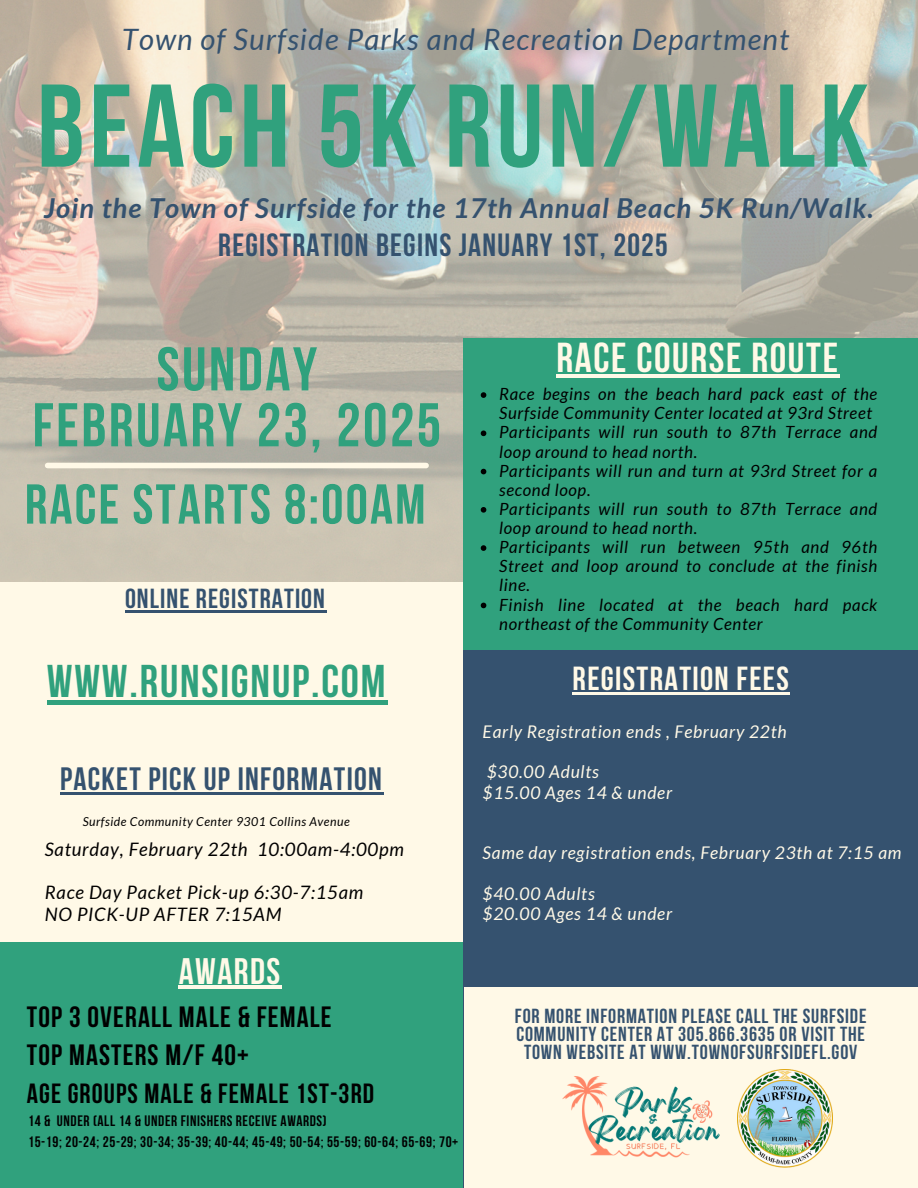
<style>
.page{position:relative;width:918px;height:1188px;background:#fff}
.page>*{position:absolute;margin:0;border:0;box-sizing:border-box;transform-origin:0 0}
.t1{font:700 117.3px "Bebas Neue";letter-spacing:.04em;color:#30a17d}
.t2{font:700 61.65px/55.9px "Bebas Neue";letter-spacing:.04em;color:#30a17d;text-align:center}
.t3{font:700 56.1px "Bebas Neue";letter-spacing:.04em;color:#30a17d}
.t4{font:700 45.75px "Bebas Neue";letter-spacing:.04em;color:#30a17d}
.t5{font:700 41.7px "Bebas Neue";letter-spacing:.04em;color:#fff9e7}
.t6{font:700 36.75px "Bebas Neue";letter-spacing:.04em;color:#fff9e7}
.t7{font:700 33.3px "Bebas Neue";letter-spacing:.04em;color:#fff9e7}
.t8{font:700 32.25px "Bebas Neue";letter-spacing:.04em;color:#35526f}
.t9{font:700 31.95px "Bebas Neue";letter-spacing:.04em;color:#35526f}
.t10{font:italic 29.4px "Lato";letter-spacing:.04em;color:#35526f}
.t11{font:700 29.25px "Bebas Neue";letter-spacing:.04em;color:#000}
.t12{font:700 27.6px "Bebas Neue";letter-spacing:.04em;color:#000}
.t13{font:italic 700 27.45px "Lato";letter-spacing:.04em;color:#35526f}
.t14{font:700 27.45px "Bebas Neue";letter-spacing:.04em;color:#35526f}
.t15{font:700 20.25px/18.5px "Bebas Neue";letter-spacing:.04em;color:#35526f;text-align:center}
.t16{font:italic 18.6px "Lato";letter-spacing:.04em;color:#000}
.t17{font:italic 17.4px "Lato";letter-spacing:.04em;color:#fff9e7}
.t18{font:italic 16.8px/19.2px "Lato";letter-spacing:.04em;color:#000}
.t19{font:700 15.15px "Bebas Neue";letter-spacing:.04em;color:#000}
.t20{font:italic 12.3px "Lato";letter-spacing:.04em;color:#000}
</style>
<div class="page">
<img style="left:0;top:0;width:918px;height:582px">
<div style="left:0;top:582px;width:605px;height:359px;background:#fff9e7"></div>
<div style="left:0;top:942px;width:465px;height:246px;background:#30a17d"></div>
<div style="left:464px;top:650px;width:454px;height:538px;background:#35526f"></div>
<div style="left:464px;top:987px;width:454px;height:201px;background:#fff9e7"></div>
<img style="left:737px;top:1069px;width:96px;height:98px">
<div style="left:464px;top:338px;width:454px;height:312px;background:#30a17d"></div>
<div style="left:48px;top:463px;width:378px;height:5px;background:#fff9e7"></div>
<img style="left:563px;top:1076px;width:156px;height:82px">
<div style="left:47px;top:700px;width:340px;height:5px;background:#30a17d"></div>
<hr style="left:125px;top:610px;width:201px;height:2px;background:#35526f">
<svg style="left:481px;top:392px;width:5px;height:6px"></svg>
<svg style="left:481px;top:431px;width:5px;height:5px"></svg>
<svg style="left:481px;top:469px;width:5px;height:5px"></svg>
<svg style="left:481px;top:507px;width:5px;height:6px"></svg>
<svg style="left:481px;top:545px;width:5px;height:6px"></svg>
<svg style="left:481px;top:603px;width:5px;height:5px"></svg>
<hr style="left:60px;top:792px;width:323px;height:3px;background:#35526f">
<hr style="left:556px;top:375px;width:284px;height:3px;background:#fff9e7">
<hr style="left:179px;top:986px;width:103px;height:3px;background:#fff9e7">
<hr style="left:573px;top:692px;width:217px;height:3px;background:#fff9e7">
<h5 class="t10" style="left:122px;top:21px;width:669px">Town of Surfside Parks and Recreation Department</h5>
<p class="t1" style="left:37px;top:79px;width:833px">BEACH 5K RUN/WALK</p>
<h1 class="t13" style="left:44px;top:191px;width:831px">Join the Town of Surfside for the 17th Annual Beach 5K Run/Walk.</h1>
<p class="t9" style="left:218px;top:232px;width:451px">REGISTRATION BEGINS JANUARY 1ST, 2025</p>
<p class="t2" style="left:33px;top:347px;width:410px">SUNDAY<br>FEBRUARY 23, 2025</p>
<h6 class="t3" style="left:25px;top:482px;width:402px">RACE STARTS 8:00AM</h6>
<p class="t14" style="left:125px;top:587px;width:202px">ONLINE REGISTRATION</p>
<p class="t4" style="left:47px;top:663px;width:340px">WWW.RUNSIGNUP.COM</p>
<p class="t8" style="left:60px;top:766px;width:323px">PACKET PICK UP INFORMATION</p>
<p class="t20" style="left:83px;top:814px;width:269px">Surfside Community Center 9301 Collins Avenue</p>
<p class="t16" style="left:45px;top:838px;width:361px">Saturday, February 22th 10:00am-4:00pm</p>
<h2 class="t16" style="left:45px;top:881px;width:320px">Race Day Packet Pick-up 6:30-7:15am</h2>
<h3 class="t16" style="left:45px;top:902px;width:238px">NO PICK-UP AFTER 7:15AM</h3>
<p class="t6" style="left:179px;top:956px;width:103px">AWARDS</p>
<p class="t11" style="left:27px;top:1005px;width:306px">TOP 3 OVERALL MALE &amp; FEMALE</p>
<p class="t11" style="left:27px;top:1043px;width:223px">TOP MASTERS M/F 40+</p>
<p class="t12" style="left:27px;top:1082px;width:349px">AGE GROUPS MALE &amp; FEMALE 1ST-3RD</p>
<p class="t19" style="left:28px;top:1115px;width:300px">14 &amp; UNDER (ALL 14 &amp; UNDER FINISHERS RECEIVE AWARDS)</p>
<p class="t19" style="left:28px;top:1135px;width:432px">15-19; 20-24; 25-29; 30-34; 35-39; 40-44; 45-49; 50-54; 55-59; 60-64; 65-69; 70+</p>
<p class="t5" style="left:556px;top:341px;width:283px">RACE COURSE ROUTE</p>
<p class="t18" style="left:499px;top:384px;width:380px">Race begins on the beach hard pack east of the<br>Surfside Community Center located at 93rd Street</p>
<p class="t18" style="left:499px;top:422px;width:380px">Participants will run south to 87th Terrace and loop around to head north.</p>
<p class="t18" style="left:499px;top:461px;width:380px">Participants will run and turn at 93rd Street for a second loop.</p>
<h3 class="t18" style="left:499px;top:499px;width:380px">Participants will run south to 87th Terrace and loop around to head north.</h3>
<h5 class="t18" style="left:499px;top:537px;width:380px;text-align:justify">Participants will run between 95th and 96th Street and loop around to conclude at the finish line.</h5>
<p class="t18" style="left:499px;top:594px;width:380px">Finish line located at the beach hard pack northeast of the Community Center</p>
<p class="t7" style="left:573px;top:665px;width:218px">REGISTRATION FEES</p>
<p class="t17" style="left:483px;top:721px;width:305px">Early Registration ends , February 22th</p>
<h4 class="t17" style="left:487px;top:761px;width:114px">$30.00 Adults</h4>
<p class="t17" style="left:483px;top:782px;width:191px">$15.00 Ages 14 &amp; under</p>
<p class="t17" style="left:483px;top:842px;width:420px">Same day registration ends, February 23th at 7:15 am</p>
<p class="t17" style="left:483px;top:883px;width:114px">$40.00 Adults</p>
<p class="t17" style="left:483px;top:903px;width:191px">$20.00 Ages 14 &amp; under</p>
<h2 class="t15" style="left:515px;top:1008px;width:353px">FOR MORE INFORMATION PLEASE CALL THE SURFSIDE<br>COMMUNITY CENTER AT 305.866.3635 OR VISIT THE<br>TOWN WEBSITE AT WWW.TOWNOFSURFSIDEFL.GOV</h2>
</div>
